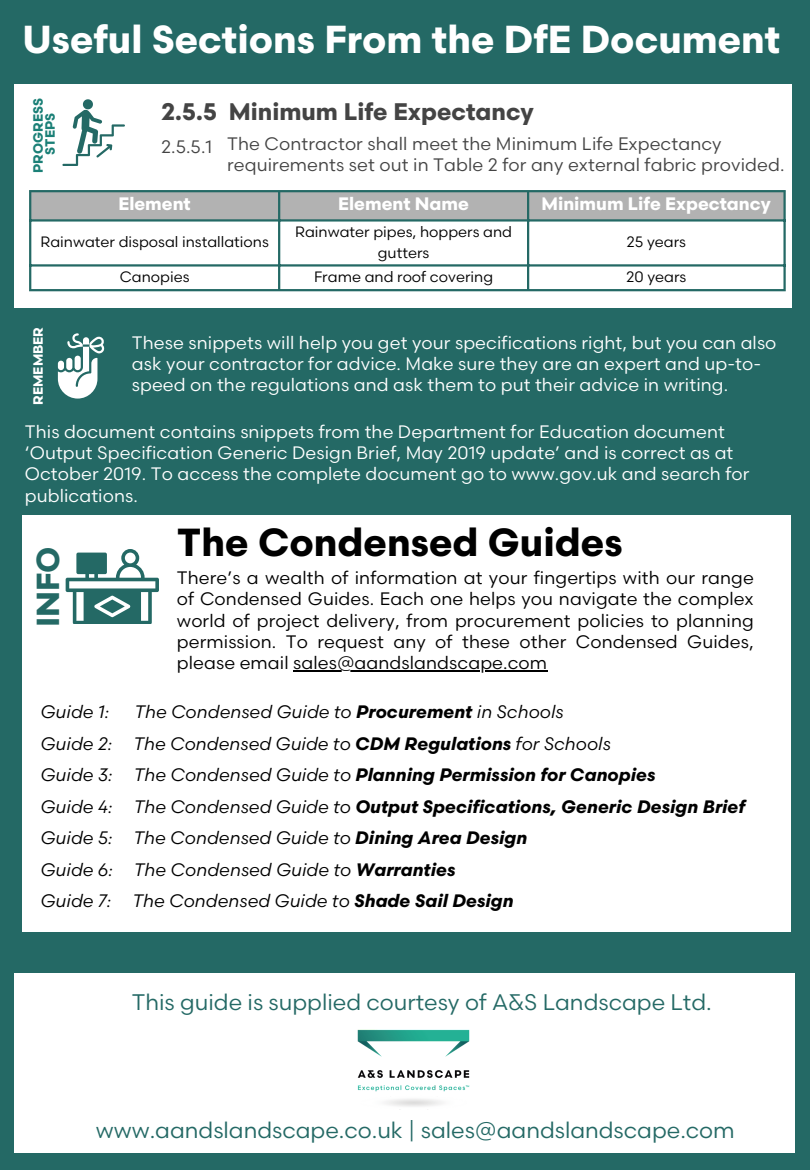
<style>
.page{position:relative;width:810px;height:1170px;background:#246965}
.page>*{position:absolute;margin:0;border:0;box-sizing:border-box;transform-origin:0 0}
.t1{font:700 39px "Scandia";color:#fff}
.t2{font:700 39px "Scandia";color:#000}
.t3{font:700 31.8px "Scandia";color:#246965}
.t4{font:700 24px "Scandia";color:#444}
.t5{font:22.5px "Scandia";color:#246965}
.t6{font:18px/21.3px "Scandia";letter-spacing:.005em;color:#fff}
.t7{font:18px/21.3px "Scandia";letter-spacing:.005em;color:#000;text-align:justify}
.t8{font:italic 18px "Scandia";letter-spacing:.005em;color:#000}
.t9{font:italic 700 18px "Scandia";letter-spacing:.005em;color:#000}
.t10{font:18px/21.3px "Scandia";letter-spacing:.005em;color:#444}
.t11{font:700 18px "Scandia";color:#fff}
.t12{font:15px/20.2px "Scandia";color:#000;text-align:center}
.t13{font:700 13.5px "Scandia";color:#1b8077}
.t14{font:700 13.35px "Scandia";color:#fff}
.s1{font-weight:700}
.s2{font-weight:400}
</style>
<div class="page">
<div style="left:15px;top:84px;width:777px;height:224px;background:#fff"></div>
<div style="left:14px;top:973px;width:781px;height:180px;background:#fff"></div>
<div style="left:22px;top:515px;width:769px;height:416px;background:#fff"></div>
<img style="left:357px;top:1029px;width:113px;height:81px">
<svg style="left:58px;top:333px;width:46px;height:66px"></svg>
<svg style="left:66px;top:549px;width:93px;height:75px"></svg>
<svg style="left:62px;top:99px;width:63px;height:67px"></svg>
<div style="left:31px;top:192px;width:752px;height:27px;background:#b2b2b2"></div>
<hr style="left:29px;top:192px;width:2px;height:97px;background:#246965">
<hr style="left:278px;top:192px;width:2px;height:97px;background:#246965">
<hr style="left:527px;top:192px;width:2px;height:97px;background:#246965">
<hr style="left:783px;top:192px;width:3px;height:97px;background:#246965">
<hr style="left:29px;top:190px;width:757px;height:2px;background:#246965">
<hr style="left:29px;top:219px;width:757px;height:3px;background:#246965">
<hr style="left:29px;top:264px;width:757px;height:3px;background:#246965">
<hr style="left:29px;top:289px;width:757px;height:2px;background:#246965">
<hr style="left:293px;top:671px;width:254px;height:1px;background:#000">
<p class="t1" style="left:22px;top:18px;width:759px">Useful Sections From the DfE Document</p>
<p class="t13" style="left:31px;top:173px;width:76px;rotate:-90deg">PROGRESS</p>
<p class="t13" style="left:43px;top:155px;width:43px;rotate:-90deg">STEPS</p>
<p class="t4" style="left:161px;top:98px;width:374px">2.5.5 Minimum Life Expectancy</p>
<p class="t10" style="left:161px;top:137px;width:53px">2.5.5.1</p>
<p class="t10" style="left:227px;top:133px;width:559px">The Contractor shall meet the Minimum Life Expectancy requirements set out in Table 2 for any external fabric provided.</p>
<p class="t11" style="left:118px;top:194px;width:74px">Element</p>
<p class="t11" style="left:338px;top:194px;width:132px">Element Name</p>
<p class="t11" style="left:542px;top:194px;width:231px">Minimum Life Expectancy</p>
<p class="t12" style="left:40px;top:233px;width:230px">Rainwater disposal installations</p>
<p class="t12" style="left:295px;top:223px;width:218px">Rainwater pipes, hoppers and gutters</p>
<p class="t12" style="left:627px;top:233px;width:61px">25 years</p>
<p class="t12" style="left:120px;top:268px;width:71px">Canopies</p>
<p class="t12" style="left:314px;top:268px;width:181px">Frame and roof covering</p>
<p class="t12" style="left:626px;top:268px;width:62px">20 years</p>
<p class="t14" style="left:31px;top:405px;width:79px;rotate:-90deg">REMEMBER</p>
<p class="t6" style="left:132px;top:333px;width:646px">These snippets will help you get your specifications right, but you can also ask your contractor for advice. Make sure they are an expert and up-to&shy;speed on the regulations and ask them to put their advice in writing.</p>
<p class="t6" style="left:25px;top:422px;width:726px">This document contains snippets from the Department for Education document ‘Output Specification Generic Design Brief, May 2019 update’ and is correct as at October 2019. To access the complete document go to www.gov.uk and search for publications.</p>
<p class="t3" style="left:30px;top:627px;width:82px;rotate:-90deg">INFO</p>
<p class="t2" style="left:177px;top:521px;width:447px">The Condensed Guides</p>
<p class="t7" style="left:177px;top:568px;width:578px">There’s a wealth of information at your fingertips with our range of Condensed Guides. Each one helps you navigate the complex world of project delivery, from procurement policies to planning permission. To request any of these other Condensed Guides, please email sales@aandslandscape.com</p>
<p class="t8" style="left:40px;top:702px;width:70px">Guide 1:</p>
<p class="t8" style="left:134px;top:702px;width:431px">The Condensed Guide to <span class="s1">Procurement</span> in Schools</p>
<p class="t8" style="left:40px;top:734px;width:572px">Guide 2: The Condensed Guide to <span class="s1">CDM Regulations</span> for Schools</p>
<p class="t9" style="left:40px;top:765px;width:616px"><span class="s2">Guide 3: The Condensed Guide to</span> Planning Permission for Canopies</p>
<p class="t9" style="left:40px;top:797px;width:706px"><span class="s2">Guide 4: The Condensed Guide to</span> Output Specifications, Generic Design Brief</p>
<p class="t8" style="left:40px;top:828px;width:488px">Guide 5: The Condensed Guide to <span class="s1">Dining Area Design</span></p>
<p class="t8" style="left:40px;top:860px;width:416px">Guide 6: The Condensed Guide to <span class="s1">Warranties</span></p>
<p class="t8" style="left:40px;top:891px;width:475px">Guide 7: The Condensed Guide to <span class="s1">Shade Sail Design</span></p>
<p class="t5" style="left:132px;top:989px;width:581px">This guide is supplied courtesy of A&amp;S Landscape Ltd.</p>
<p class="t5" style="left:96px;top:1118px;width:640px">www.aandslandscape.co.uk | sales@aandslandscape.com</p>
</div>
